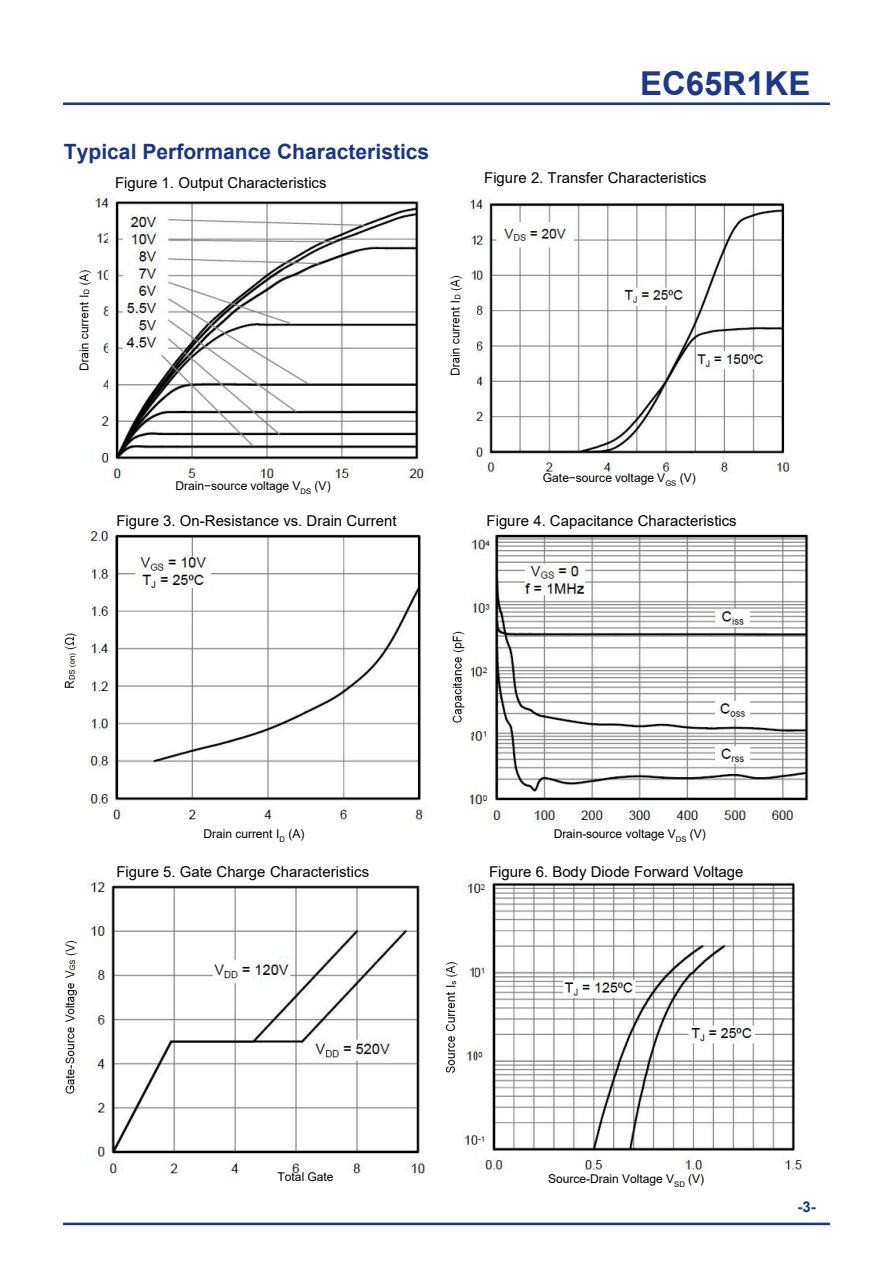
<style>
.page{position:relative;width:893px;height:1263px;background:#fff}
.page>*{position:absolute;margin:0;border:0;box-sizing:border-box;transform-origin:0 0}
.t1{font:700 33px "Arial";color:#1e3988}
.t2{font:700 21.15px "Arial";color:#183781}
.t3{font:14.85px "Arial";color:#000}
.t4{font:700 14.85px "Arial";color:#183781}
.t5{font:12.15px "Arial";letter-spacing:-.005em;color:#000}
</style>
<div class="page">
<div style="left:63px;top:102px;width:767px;height:3px;border:2px solid #1e3988"></div>
<div style="left:63px;top:1222px;width:767px;height:3px;border:2px solid #1e3988"></div>
<img style="left:469px;top:199px;width:321px;height:273px">
<img style="left:95px;top:195px;width:333px;height:286px">
<img style="left:471px;top:531px;width:338px;height:293px">
<img style="left:88px;top:529px;width:339px;height:291px">
<img style="left:462px;top:880px;width:341px;height:293px">
<img style="left:89px;top:879px;width:339px;height:295px">
<img style="left:445px;top:928px;width:29px;height:180px">
<img style="left:450px;top:230px;width:27px;height:159px">
<img style="left:64px;top:558px;width:27px;height:143px">
<img style="left:79px;top:231px;width:29px;height:180px">
<img style="left:452px;top:604px;width:22px;height:132px">
<img style="left:65px;top:903px;width:26px;height:203px">
<h2 class="t2" style="left:64px;top:136px;width:367px">Typical Performance Characteristics</h2>
<p class="t3" style="left:115px;top:172px;width:213px">Figure 1. Output Characteristics</p>
<h1 class="t1" style="left:640px;top:60px;width:172px">EC65R1KE</h1>
<p class="t3" style="left:484px;top:168px;width:224px">Figure 2. Transfer Characteristics</p>
<p class="t5" style="left:176px;top:477px;width:157px">Drain−source voltage V<sub>DS</sub> (V)</p>
<p class="t3" style="left:116px;top:511px;width:282px">Figure 3. On-Resistance vs. Drain Current</p>
<p class="t5" style="left:543px;top:469px;width:154px">Gate−source voltage V<sub>GS</sub> (V)</p>
<p class="t3" style="left:487px;top:511px;width:252px">Figure 4. Capacitance Characteristics</p>
<p class="t5" style="left:203px;top:825px;width:103px">Drain current I<sub>D</sub> (A)</p>
<p class="t3" style="left:116px;top:862px;width:254px">Figure 5. Gate Charge Characteristics</p>
<p class="t5" style="left:277px;top:1169px;width:58px">Total Gate</p>
<p class="t5" style="left:554px;top:825px;width:154px">Drain-source voltage V<sub>DS</sub> (V)</p>
<p class="t3" style="left:489px;top:862px;width:256px">Figure 6. Body Diode Forward Voltage</p>
<p class="t5" style="left:548px;top:1170px;width:158px">Source-Drain Voltage V<sub>SD</sub> (V)</p>
<p class="t4" style="left:797px;top:1196px;width:20px">-3-</p>
</div>
